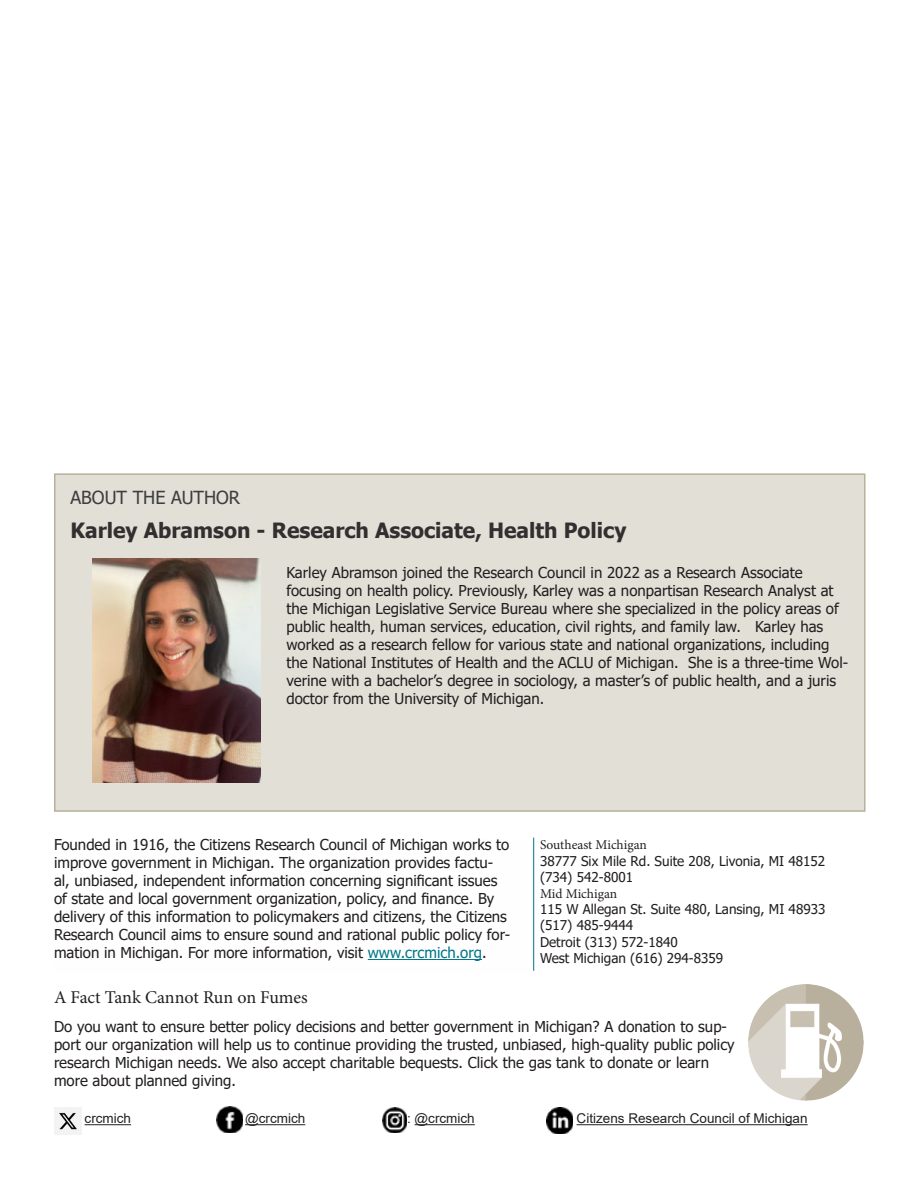
<style>
.page{position:relative;width:918px;height:1188px;background:#fff}
.page>*{position:absolute;margin:0;border:0;box-sizing:border-box;transform-origin:0 0}
.t1{font:700 21px "Tahoma";color:#312f30}
.t2{font:18px "Minion Pro";letter-spacing:-.005em;color:#231f20}
.t3{font:18px "Tahoma";color:#3e3e3f}
.t4{font:15px/18px "Tahoma";color:#231f20}
.t5{font:13.5px "Tahoma";color:#231f20}
.t6{font:13.5px "Arial";color:#231f20}
.t7{font:13.5px "Minion Pro";color:#231f20}
.s1{color:#00778b}
</style>
<div class="page">
<hr style="left:368px;top:959px;width:114px;height:1px;background:#00778b">
<hr style="left:533px;top:838px;width:1px;height:133px;background:#00778b">
<hr style="left:85px;top:1124px;width:46px;height:1px;background:#231f20">
<hr style="left:245px;top:1124px;width:60px;height:1px;background:#231f20">
<hr style="left:415px;top:1124px;width:60px;height:1px;background:#231f20">
<hr style="left:577px;top:1124px;width:231px;height:1px;background:#231f20">
<img style="left:217px;top:1107px;width:26px;height:25px">
<img style="left:382px;top:1108px;width:25px;height:24px">
<img style="left:547px;top:1108px;width:26px;height:26px">
<img style="left:54px;top:1107px;width:28px;height:28px">
<div style="left:55px;top:474px;width:810px;height:337px;background:#e2dfd7"></div>
<div style="left:54px;top:473px;width:812px;height:339px;border:2px solid #b7b09c"></div>
<img style="left:748px;top:985px;width:116px;height:115px">
<img style="left:92px;top:558px;width:169px;height:225px">
<p class="t3" style="left:70px;top:485px;width:171px">ABOUT THE AUTHOR</p>
<p class="t1" style="left:70px;top:515px;width:557px">Karley Abramson - Research Associate, Health Policy</p>
<p class="t4" style="left:286px;top:565px;width:563px">Karley Abramson joined the Research Council in 2022 as a Research Associate focusing on health policy. Previously, Karley was a nonpartisan Research Analyst at the Michigan Legislative Service Bureau where she specialized in the policy areas of public health, human services, education, civil rights, and family law. Karley has worked as a research fellow for various state and national organizations, including the National Institutes of Health and the ACLU of Michigan. She is a three-time Wol&shy;verine with a bachelor’s degree in sociology, a master’s of public health, and a juris doctor from the University of Michigan.</p>
<p class="t4" style="left:54px;top:837px;width:458px">Founded in 1916, the Citizens Research Council of Michigan works to improve government in Michigan. The organization provides factu&shy;al, unbiased, independent information concerning significant issues of state and local government organization, policy, and finance. By delivery of this information to policymakers and citizens, the Citizens Research Council aims to ensure sound and rational public policy for&shy;mation in Michigan. For more information, visit <span class="s1">www.crcmich.org</span>.</p>
<p class="t7" style="left:540px;top:836px;width:108px">Southeast Michigan</p>
<p class="t5" style="left:540px;top:852px;width:287px">38777 Six Mile Rd. Suite 208, Livonia, MI 48152</p>
<p class="t5" style="left:540px;top:868px;width:95px">(734) 542-8001</p>
<p class="t7" style="left:540px;top:885px;width:79px">Mid Michigan</p>
<p class="t5" style="left:540px;top:900px;width:287px">115 W Allegan St. Suite 480, Lansing, MI 48933</p>
<p class="t5" style="left:540px;top:916px;width:95px">(517) 485-9444</p>
<p class="t5" style="left:540px;top:933px;width:139px">Detroit (313) 572-1840</p>
<p class="t5" style="left:540px;top:949px;width:185px">West Michigan (616) 294-8359</p>
<p class="t2" style="left:54px;top:985px;width:255px">A Fact Tank Cannot Run on Fumes</p>
<p class="t4" style="left:54px;top:1018px;width:682px">Do you want to ensure better policy decisions and better government in Michigan? A donation to sup&shy;port our organization will help us to continue providing the trusted, unbiased, high-quality public policy research Michigan needs. We also accept charitable bequests. Click the gas tank to donate or learn more about planned giving.</p>
<p class="t6" style="left:85px;top:1109px;width:48px">crcmich</p>
<p class="t6" style="left:245px;top:1109px;width:62px">@crcmich</p>
<p class="t6" style="left:407px;top:1109px;width:69px">: @crcmich</p>
<p class="t6" style="left:577px;top:1109px;width:233px">Citizens Research Council of Michigan</p>
</div>
